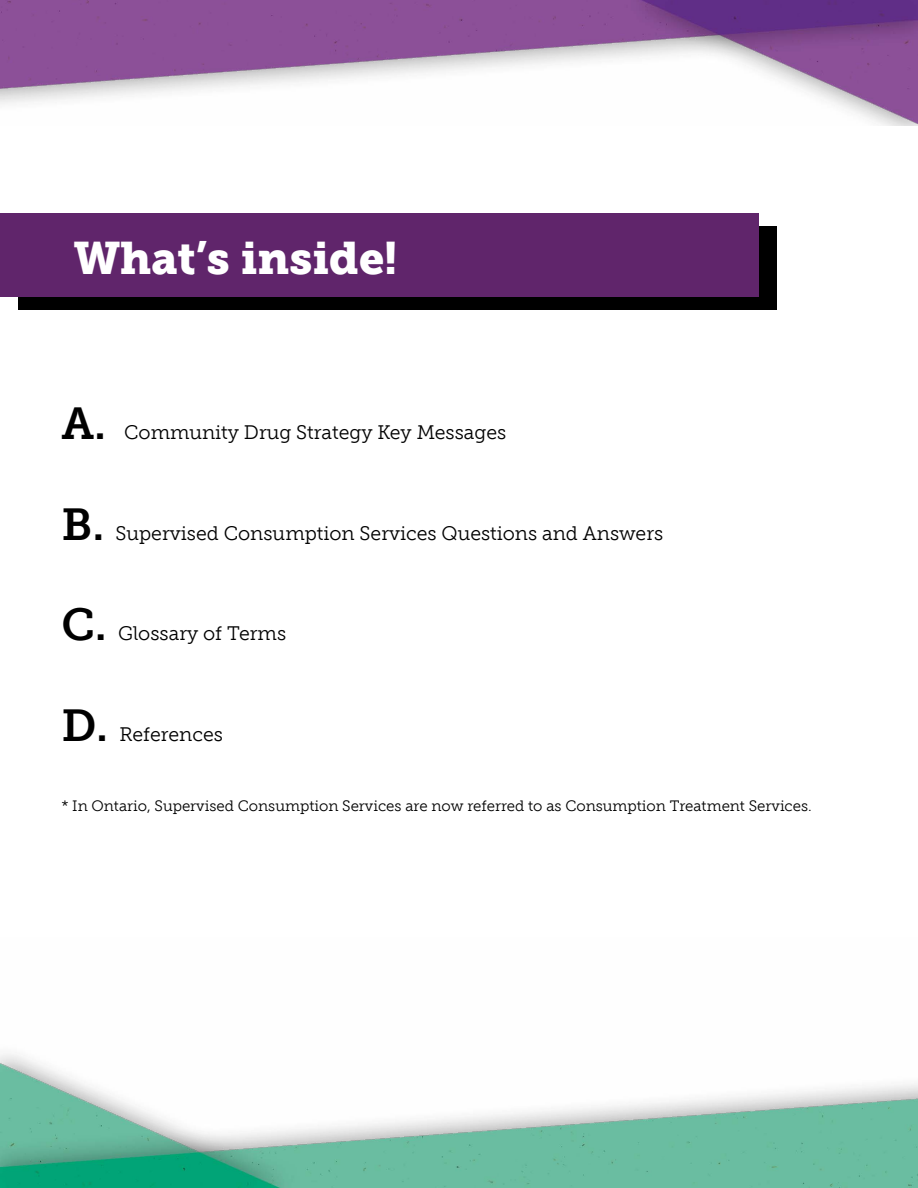
<style>
.page{position:relative;width:918px;height:1188px;background:#fff}
.page>*{position:absolute;margin:0;border:0;box-sizing:border-box;transform-origin:0 0}
.t1{font:45px "Museo Slab 900";color:#fff}
.Body_Text{font:45px "Museo Slab 700";color:#000}
.Body_Text-2{font:19.5px "Museo Slab 300";color:#000}
.Body_Text-3{font:15px "Museo Slab 300";color:#000}
</style>
<div class="page">
<img style="left:0;top:0;width:918px;height:126px">
<img style="left:1px;top:1054px;width:917px;height:134px">
<div style="left:18px;top:226px;width:758px;height:84px;background:#000"></div>
<div style="left:1px;top:213px;width:758px;height:83px;background:#60256b"></div>
<h2 class="t1" style="left:74px;top:232px;width:325px">What’s inside!</h2>
<p class="Body_Text" style="left:61px;top:398px;width:46px">A.</p>
<p class="Body_Text-2" style="left:124px;top:421px;width:384px">Community Drug Strategy Key Messages</p>
<p class="Body_Text" style="left:61px;top:499px;width:45px">B.</p>
<p class="Body_Text-2" style="left:116px;top:522px;width:549px">Supervised Consumption Services Questions and Answers</p>
<p class="Body_Text" style="left:61px;top:599px;width:47px">C.</p>
<p class="Body_Text-2" style="left:118px;top:623px;width:170px">Glossary of Terms</p>
<p class="Body_Text" style="left:61px;top:700px;width:48px">D.</p>
<p class="Body_Text-2" style="left:119px;top:724px;width:105px">References</p>
<p class="Body_Text-3" style="left:61px;top:798px;width:752px">* In Ontario, Supervised Consumption Services are now referred to as Consumption Treatment Services.</p>
</div>
